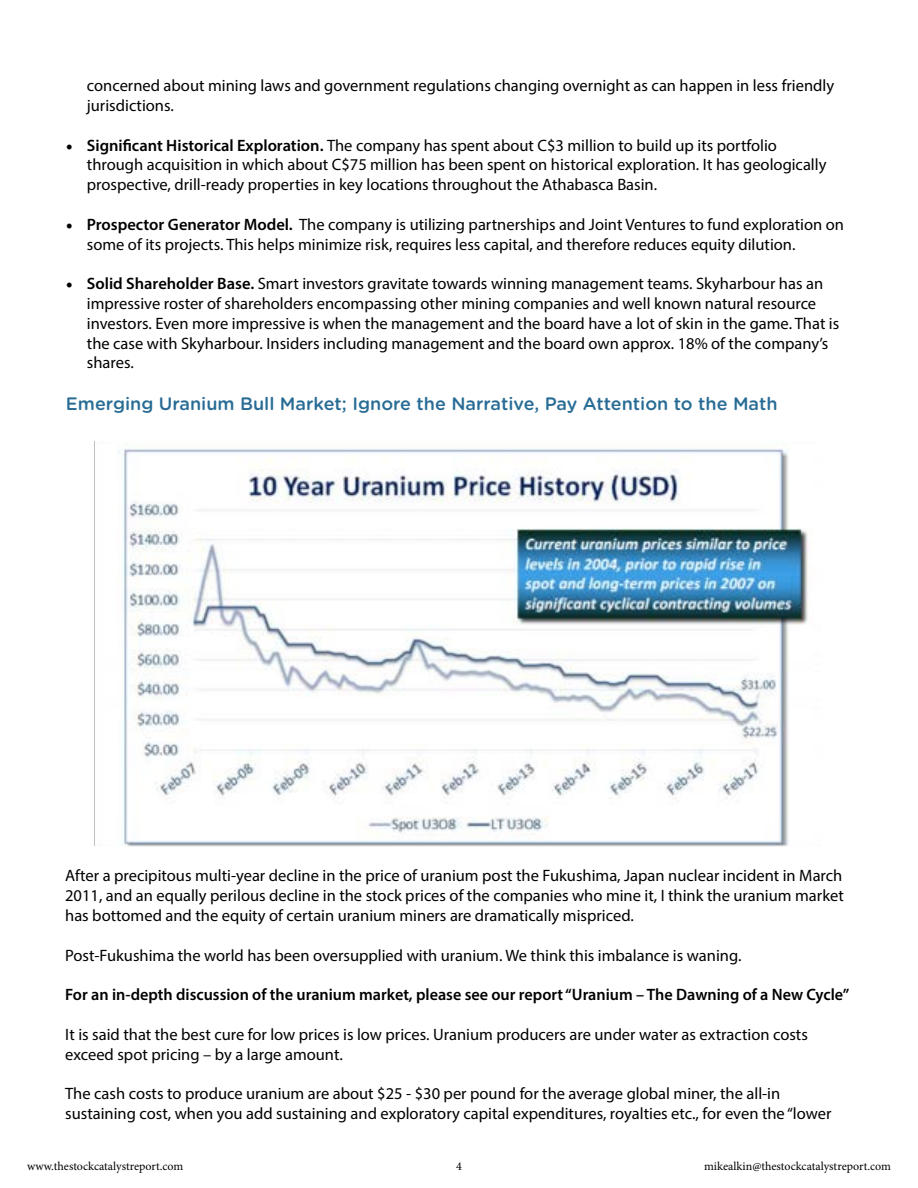
<style>
.page{position:relative;width:918px;height:1188px;background:#fff}
.page>*{position:absolute;margin:0;border:0;box-sizing:border-box;transform-origin:0 0}
.t1{font:500 18px "Gotham Rounded";color:#286c95}
.t2{font:16.5px/19.8px "Myriad Pro";color:#000}
.t3{font:600 16.5px "Myriad Pro";color:#000}
.t4{font:12px "Minion Pro";color:#000}
.s1{font-family:"Minion Pro";font-weight:600;font-size:18px}
.s2{font-weight:600}
</style>
<div class="page">
<img style="left:94px;top:442px;width:714px;height:404px">
<p class="t2" style="left:87px;top:76px;width:749px">concerned about mining laws and government regulations changing overnight as can happen in less friendly jurisdictions.</p>
<p class="t2" style="left:87px;top:135px;width:741px;text-indent:-21px"><span class="s1">•</span> <span class="s2">Significant Historical Exploration.</span> The company has spent about C$3 million to build up its portfolio through acquisition in which about C$75 million has been spent on historical exploration. It has geologically prospective, drill-ready properties in key locations throughout the Athabasca Basin.</p>
<p class="t2" style="left:87px;top:214px;width:759px;text-indent:-21px"><span class="s1">•</span> <span class="s2">Prospector Generator Model.</span> The company is utilizing partnerships and Joint Ventures to fund exploration on some of its projects. This helps minimize risk, requires less capital, and therefore reduces equity dilution.</p>
<p class="t2" style="left:87px;top:274px;width:754px;text-indent:-21px"><span class="s1">•</span> <span class="s2">Solid Shareholder Base.</span> Smart investors gravitate towards winning management teams. Skyharbour has an impressive roster of shareholders encompassing other mining companies and well known natural resource investors. Even more impressive is when the management and the board have a lot of skin in the game. That is the case with Skyharbour. Insiders including management and the board own approx. 18% of the company’s shares.</p>
<p class="t1" style="left:66px;top:391px;width:713px">Emerging Uranium Bull Market; Ignore the Narrative, Pay Attention to the Math</p>
<p class="t2" style="left:65px;top:866px;width:780px;text-align:justify">After a precipitous multi-year decline in the price of uranium post the Fukushima, Japan nuclear incident in March 2011, and an equally perilous decline in the stock prices of the companies who mine it, I think the uranium market has bottomed and the equity of certain uranium miners are dramatically mispriced.</p>
<p class="t2" style="left:65px;top:945px;width:678px">Post-Fukushima the world has been oversupplied with uranium. We think this imbalance is waning.</p>
<p class="t3" style="left:65px;top:984px;width:786px">For an in-depth discussion of the uranium market, please see our report “Uranium – The Dawning of a New Cycle”</p>
<p class="t2" style="left:65px;top:1024px;width:744px">It is said that the best cure for low prices is low prices. Uranium producers are under water as extraction costs exceed spot pricing – by a large amount.</p>
<p class="t2" style="left:65px;top:1084px;width:768px">The cash costs to produce uranium are about $25 - $30 per pound for the average global miner, the all-in sustaining cost, when you add sustaining and exploratory capital expenditures, royalties etc., for even the “lower</p>
<p class="t4" style="left:27px;top:1158px;width:158px">www.thestockcatalystreport.com</p>
<p class="t4" style="left:456px;top:1158px;width:7px">4</p>
<p class="t4" style="left:704px;top:1158px;width:188px">mikealkin@thestockcatalystreport.com</p>
</div>
